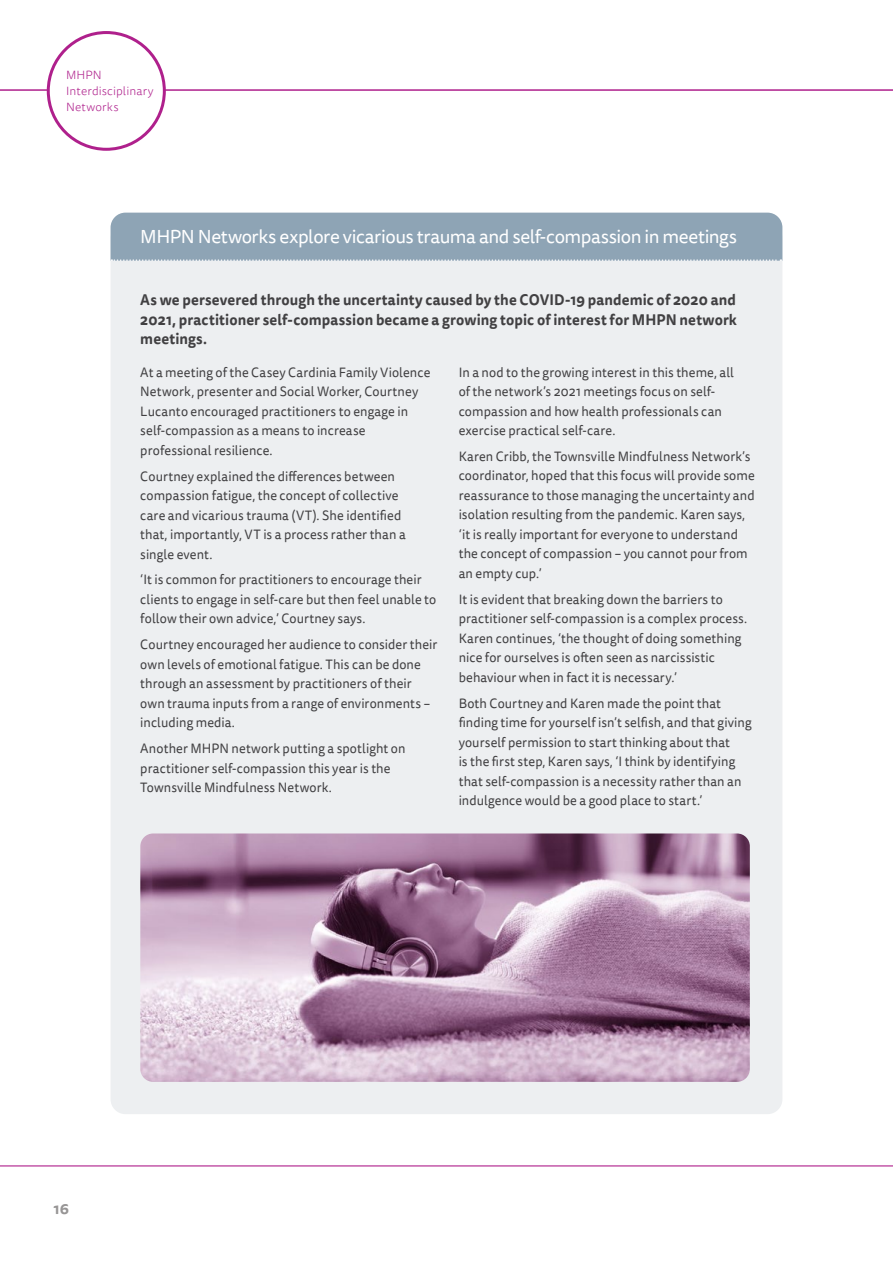
<style>
.page{position:relative;width:893px;height:1263px;background:#fff}
.page>*{position:absolute;margin:0;border:0;box-sizing:border-box;transform-origin:0 0}
.t1{font:18.75px "Tisa Sans OT";letter-spacing:-.025em;color:#fff}
.t2{font:700 15px/19.5px "Tisa Sans OT";letter-spacing:.01em;color:#414042;text-align:justify;scale:.95 1}
.t3{font:700 15px "Tisa Sans OT";color:#979595}
.t4{font:13.5px/19.5px "Tisa Sans OT";letter-spacing:.01em;color:#414042;scale:.95 1}
.t5{font:300 12px/15.8px "Tisa Sans OT";letter-spacing:.01em;color:#af208c}
</style>
<div class="page">
<hr style="left:0;top:89px;width:893px;height:2px;background:#af208c">
<div style="left:48px;top:33px;width:116px;height:116px;background:#fff;border-radius:50%"></div>
<div style="left:47px;top:31px;width:119px;height:120px;border:3px solid #af208c;border-radius:50%"></div>
<hr style="left:0;top:1165px;width:893px;height:1px;background:#af208c">
<div style="left:111px;top:223px;width:671px;height:891px;background:#edeff1;border-radius:15px"></div>
<div style="left:111px;top:213px;width:671px;height:48px;background:#8ea4b5"></div>
<img style="left:140px;top:833px;width:610px;height:249px">
<p class="t5" style="left:66px;top:68px;width:89px">MHPN<br>Interdisciplinary<br>Networks</p>
<h1 class="t1" style="left:140px;top:226px;width:598px">MHPN Networks explore vicarious trauma and self-compassion in meetings</h1>
<p class="t2" style="left:140px;top:291px;width:630px">As we persevered through the uncertainty caused by the COVID-19 pandemic of 2020 and 2021, practitioner self-compassion became a growing topic of interest for MHPN network meetings.</p>
<p class="t4" style="left:140px;top:363px;width:307px">At a meeting of the Casey Cardinia Family Violence Network, presenter and Social Worker, Courtney Lucanto encouraged practitioners to engage in self-compassion as a means to increase professional resilience.</p>
<p class="t4" style="left:140px;top:467px;width:281px">Courtney explained the differences between compassion fatigue, the concept of collective care and vicarious trauma (VT). She identified that, importantly, VT is a process rather than a single event.</p>
<p class="t4" style="left:140px;top:571px;width:313px">‘It is common for practitioners to encourage their clients to engage in self-care but then feel unable to follow their own advice,’ Courtney says.</p>
<p class="t4" style="left:140px;top:636px;width:314px">Courtney encouraged her audience to consider their own levels of emotional fatigue. This can be done through an assessment by practitioners of their own trauma inputs from a range of environments – including media.</p>
<p class="t4" style="left:140px;top:739px;width:281px">Another MHPN network putting a spotlight on practitioner self-compassion this year is the<br>Townsville Mindfulness Network.</p>
<p class="t4" style="left:459px;top:363px;width:291px">In a nod to the growing interest in this theme, all of the network’s 2021 meetings focus on self&shy;compassion and how health professionals can exercise practical self-care.</p>
<p class="t4" style="left:459px;top:447px;width:313px">Karen Cribb, the Townsville Mindfulness Network’s coordinator, hoped that this focus will provide some reassurance to those managing the uncertainty and isolation resulting from the pandemic. Karen says, ‘it is really important for everyone to understand the concept of compassion – you cannot pour from an empty cup.’</p>
<p class="t4" style="left:459px;top:590px;width:305px">It is evident that breaking down the barriers to practitioner self-compassion is a complex process.<br>Karen continues, ‘the thought of doing something nice for ourselves is often seen as narcissistic behaviour when in fact it is necessary.’</p>
<p class="t4" style="left:459px;top:694px;width:310px">Both Courtney and Karen made the point that finding time for yourself isn’t selfish, and that giving yourself permission to start thinking about that<br>is the first step, Karen says, ‘I think by identifying that self-compassion is a necessity rather than an indulgence would be a good place to start.’</p>
<p class="t3" style="left:53px;top:1198px;width:17px">16</p>
</div>
